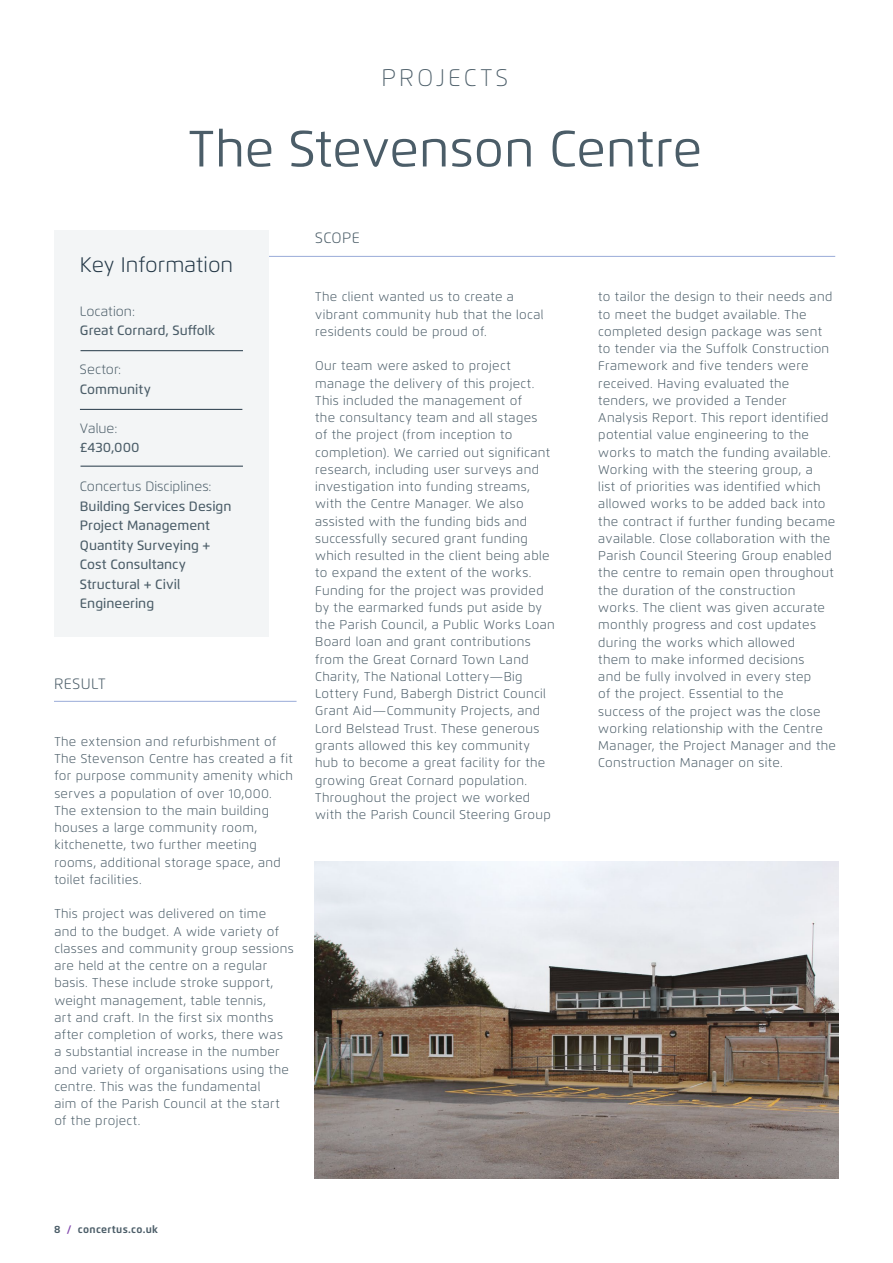
<style>
.page{position:relative;width:893px;height:1263px;background:#fff}
.page>*{position:absolute;margin:0;border:0;box-sizing:border-box;transform-origin:0 0}
.t1{font:51px "Flexo";color:#4b5d68}
.t2{font:100 24px "Flexo";letter-spacing:.13em;color:#4b5d68}
.t3{font:300 21px "Flexo";color:#233746}
.t4{font:300 15px "Flexo";letter-spacing:.03em;color:#4b5d68}
.t5{font:500 13.5px/19.5px "Flexo";color:#4b5d68}
.t6{font:300 13.5px "Flexo";color:#4b5d68}
.t7{font:300 12.75px/17.2px "Flexo";letter-spacing:.025em;color:#4b5d68}
.t8{font:700 10.5px "Flexo";letter-spacing:.03em;color:#4b5d68}
.s1{color:#8147ad}
</style>
<div class="page">
<img style="left:315px;top:862px;width:523px;height:317px">
<hr style="left:54px;top:701px;width:243px;height:1px;background:#99abd8">
<hr style="left:151px;top:256px;width:684px;height:1px;background:#99abd8">
<div style="left:54px;top:230px;width:214px;height:407px;background:#f3f5f6"></div>
<hr style="left:80px;top:409px;width:162px;height:1px;background:#233746">
<hr style="left:81px;top:350px;width:162px;height:1px;background:#233746">
<hr style="left:81px;top:466px;width:162px;height:1px;background:#233746">
<h2 class="t2" style="left:381px;top:63px;width:128px">PROJECTS</h2>
<h1 class="t1" style="left:189px;top:118px;width:515px">The Stevenson Centre</h1>
<h3 class="t3" style="left:80px;top:252px;width:155px">Key Information</h3>
<p class="t6" style="left:80px;top:303px;width:57px">Location:</p>
<p class="t5" style="left:80px;top:321px;width:137px">Great Cornard, Suffolk</p>
<p class="t6" style="left:80px;top:361px;width:43px">Sector:</p>
<p class="t5" style="left:80px;top:379px;width:73px">Community</p>
<p class="t6" style="left:80px;top:420px;width:39px">Value:</p>
<p class="t5" style="left:80px;top:438px;width:61px">£430,000</p>
<p class="t6" style="left:80px;top:478px;width:133px">Concertus Disciplines:</p>
<p class="t5" style="left:80px;top:496px;width:153px">Building Services Design<br>Project Management<br>Quantity Surveying +<br>Cost Consultancy<br>Structural + Civil<br>Engineering</p>
<p class="t4" style="left:54px;top:675px;width:53px">RESULT</p>
<p class="t7" style="left:54px;top:733px;width:240px">The extension and refurbishment of The Stevenson Centre has created a fit for purpose community amenity which serves a population of over 10,000.<br>The extension to the main building houses a large community room, kitchenette, two further meeting rooms, additional storage space, and toilet facilities.</p>
<p class="t7" style="left:54px;top:905px;width:241px">This project was delivered on time<br>and to the budget. A wide variety of classes and community group sessions are held at the centre on a regular basis. These include stroke support, weight management, table tennis,<br>art and craft. In the first six months after completion of works, there was<br>a substantial increase in the number and variety of organisations using the centre. This was the fundamental<br>aim of the Parish Council at the start of the project.</p>
<p class="t4" style="left:315px;top:229px;width:46px">SCOPE</p>
<p class="t7" style="left:315px;top:288px;width:230px">The client wanted us to create a vibrant community hub that the local residents could be proud of.</p>
<p class="t7" style="left:315px;top:357px;width:241px">Our team were asked to project manage the delivery of this project.<br>This included the management of<br>the consultancy team and all stages<br>of the project (from inception to completion). We carried out significant research, including user surveys and investigation into funding streams, with the Centre Manager. We also assisted with the funding bids and successfully secured grant funding which resulted in the client being able to expand the extent of the works.<br>Funding for the project was provided by the earmarked funds put aside by the Parish Council, a Public Works Loan Board loan and grant contributions from the Great Cornard Town Land Charity, The National Lottery—Big Lottery Fund, Babergh District Council Grant Aid—Community Projects, and Lord Belstead Trust. These generous grants allowed this key community hub to become a great facility for the growing Great Cornard population.<br>Throughout the project we worked with the Parish Council Steering Group</p>
<p class="t8" style="left:54px;top:1223px;width:105px">8 <span class="s1">/</span> concertus.co.uk</p>
<p class="t7" style="left:598px;top:288px;width:239px">to tailor the design to their needs and to meet the budget available. The completed design package was sent to tender via the Suffolk Construction Framework and five tenders were received. Having evaluated the tenders, we provided a Tender Analysis Report. This report identified potential value engineering to the works to match the funding available.<br>Working with the steering group, a<br>list of priorities was identified which allowed works to be added back into the contract if further funding became available. Close collaboration with the Parish Council Steering Group enabled the centre to remain open throughout the duration of the construction works. The client was given accurate monthly progress and cost updates during the works which allowed<br>them to make informed decisions<br>and be fully involved in every step<br>of the project. Essential to the<br>success of the project was the close working relationship with the Centre Manager, the Project Manager and the Construction Manager on site.</p>
</div>
